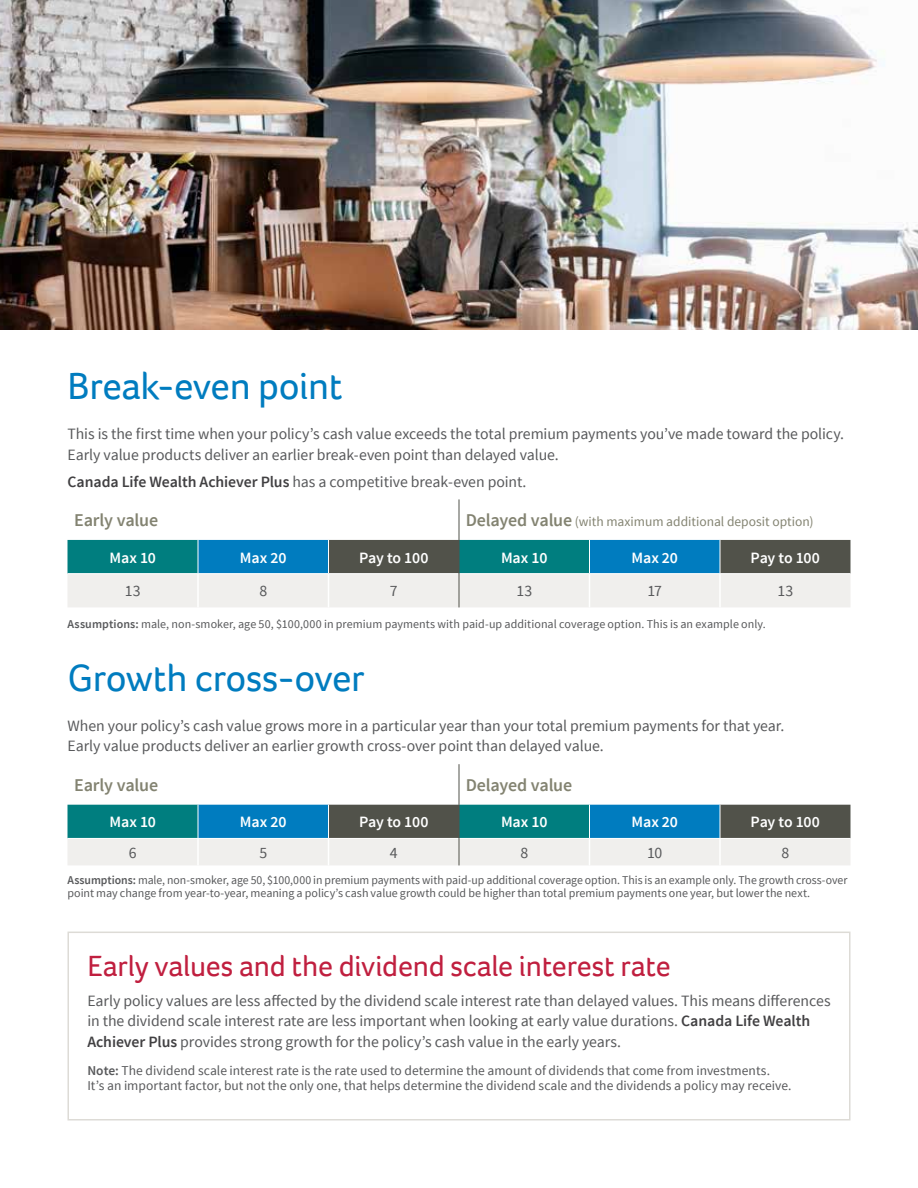
<style>
.page{position:relative;width:918px;height:1188px;background:#fff}
.page>*{position:absolute;margin:0;border:0;box-sizing:border-box;transform-origin:0 0}
.t1{font:39px "Foco";letter-spacing:-.015em;color:#007cbf}
.t2{font:30px "Foco";letter-spacing:-.01em;color:#c01f3f}
.t3{font:600 18px "Source Sans Pro";letter-spacing:-.01em;color:#838371}
.t4{font:15.75px/20.2px "Source Sans Pro";letter-spacing:-.005em;color:#58595b}
.t5{font:600 15.75px "Source Sans Pro";letter-spacing:-.01em;color:#fff}
.t6{font:13.5px/15px "Source Sans Pro";letter-spacing:.005em;color:#58595b}
.t7{font:13.5px "Source Sans Pro";color:#838371}
.t8{font:12px/13px "Source Sans Pro";color:#58595b}
.s1{font-weight:600;color:#414042}
.s2{font-weight:600;font-size:18px}
.s3{font-weight:600}
</style>
<div class="page">
<svg style="left:68px;top:540px;width:782px;height:67px;background:#85aeb7"></svg>
<hr style="left:197px;top:574px;width:2px;height:33px;background:#fff">
<hr style="left:328px;top:574px;width:1px;height:33px;background:#fff">
<hr style="left:589px;top:574px;width:1px;height:33px;background:#fff">
<hr style="left:719px;top:574px;width:2px;height:33px;background:#fff">
<hr style="left:198px;top:540px;width:1px;height:33px;background:#fff">
<hr style="left:328px;top:540px;width:1px;height:33px;background:#fff">
<hr style="left:589px;top:540px;width:1px;height:33px;background:#fff">
<hr style="left:720px;top:540px;width:1px;height:33px;background:#fff">
<hr style="left:68px;top:573px;width:130px;height:1px;background:#fff">
<hr style="left:198px;top:573px;width:130px;height:1px;background:#fff">
<hr style="left:328px;top:573px;width:131px;height:1px;background:#fff">
<hr style="left:459px;top:573px;width:131px;height:1px;background:#fff">
<hr style="left:590px;top:573px;width:130px;height:1px;background:#fff">
<hr style="left:720px;top:573px;width:130px;height:1px;background:#fff">
<hr style="left:459px;top:499px;width:1px;height:41px;background:#51524a">
<hr style="left:459px;top:540px;width:1px;height:34px;background:#51524a">
<hr style="left:459px;top:574px;width:1px;height:33px;background:#51524a">
<hr style="left:459px;top:764px;width:1px;height:41px;background:#51524a">
<svg style="left:68px;top:805px;width:782px;height:60px;background:#7ba9b3"></svg>
<div style="left:68px;top:932px;width:782px;height:188px;border:2px solid #dddbd6"></div>
<img style="left:0;top:0;width:918px;height:329px">
<h1 class="t1" style="left:68px;top:360px;width:277px">Break-even point</h1>
<p class="t4" style="left:68px;top:424px;width:778px">This is the first time when your policy’s cash value exceeds the total premium payments you’ve made toward the policy.<br>Early value products deliver an earlier break-even point than delayed value.</p>
<p class="t4" style="left:68px;top:472px;width:461px"><span class="s1">Canada Life Wealth Achiever Plus</span> has a competitive break-even point.</p>
<p class="t3" style="left:74px;top:509px;width:86px">Early value</p>
<p class="t7" style="left:466px;top:514px;width:349px"><span class="s2">Delayed value</span> (with maximum additional deposit option)</p>
<p class="t5" style="left:110px;top:548px;width:48px">Max 10</p>
<p class="t5" style="left:240px;top:548px;width:48px">Max 20</p>
<p class="t5" style="left:359px;top:548px;width:71px">Pay to 100</p>
<p class="t5" style="left:501px;top:548px;width:48px">Max 10</p>
<p class="t5" style="left:631px;top:548px;width:48px">Max 20</p>
<p class="t5" style="left:751px;top:548px;width:71px">Pay to 100</p>
<p class="t4" style="left:125px;top:581px;width:17px">13</p>
<p class="t4" style="left:259px;top:581px;width:9px">8</p>
<p class="t4" style="left:390px;top:581px;width:9px">7</p>
<p class="t4" style="left:516px;top:581px;width:17px">13</p>
<p class="t4" style="left:647px;top:581px;width:16px">17</p>
<p class="t4" style="left:777px;top:581px;width:17px">13</p>
<p class="t8" style="left:68px;top:617px;width:700px"><span class="s3">Assumptions:</span> male, non-smoker, age 50, $100,000 in premium payments with paid-up additional coverage option. This is an example only.</p>
<h1 class="t1" style="left:68px;top:652px;width:299px">Growth cross-over</h1>
<p class="t4" style="left:68px;top:716px;width:718px">When your policy’s cash value grows more in a particular year than your total premium payments for that year.<br>Early value products deliver an earlier growth cross-over point than delayed value.</p>
<p class="t3" style="left:74px;top:774px;width:86px">Early value</p>
<p class="t3" style="left:466px;top:774px;width:108px">Delayed value</p>
<p class="t5" style="left:110px;top:812px;width:48px">Max 10</p>
<p class="t5" style="left:240px;top:812px;width:48px">Max 20</p>
<p class="t5" style="left:359px;top:812px;width:71px">Pay to 100</p>
<p class="t5" style="left:501px;top:812px;width:48px">Max 10</p>
<p class="t5" style="left:631px;top:812px;width:48px">Max 20</p>
<p class="t5" style="left:751px;top:812px;width:71px">Pay to 100</p>
<p class="t4" style="left:129px;top:843px;width:9px">6</p>
<p class="t4" style="left:259px;top:843px;width:9px">5</p>
<p class="t4" style="left:390px;top:843px;width:9px">4</p>
<p class="t4" style="left:520px;top:843px;width:9px">8</p>
<p class="t4" style="left:647px;top:843px;width:17px">10</p>
<p class="t4" style="left:781px;top:843px;width:9px">8</p>
<p class="t8" style="left:68px;top:873px;width:781px"><span class="s3">Assumptions:</span> male, non-smoker, age 50, $100,000 in premium payments with paid-up additional coverage option. This is an example only. The growth cross-over point may change from year-to-year, meaning a policy’s cash value growth could be higher than total premium payments one year, but lower the next.</p>
<h2 class="t2" style="left:87px;top:946px;width:585px">Early values and the dividend scale interest rate</h2>
<p class="t4" style="left:87px;top:991px;width:745px">Early policy values are less affected by the dividend scale interest rate than delayed values. This means differences in the dividend scale interest rate are less important when looking at early value durations. <span class="s1">Canada Life Wealth<br>Achiever Plus</span> provides strong growth for the policy’s cash value in the early years.</p>
<p class="t6" style="left:87px;top:1063px;width:706px"><span class="s3">Note:</span> The dividend scale interest rate is the rate used to determine the amount of dividends that come from investments.<br>It’s an important factor, but not the only one, that helps determine the dividend scale and the dividends a policy may receive.</p>
</div>
